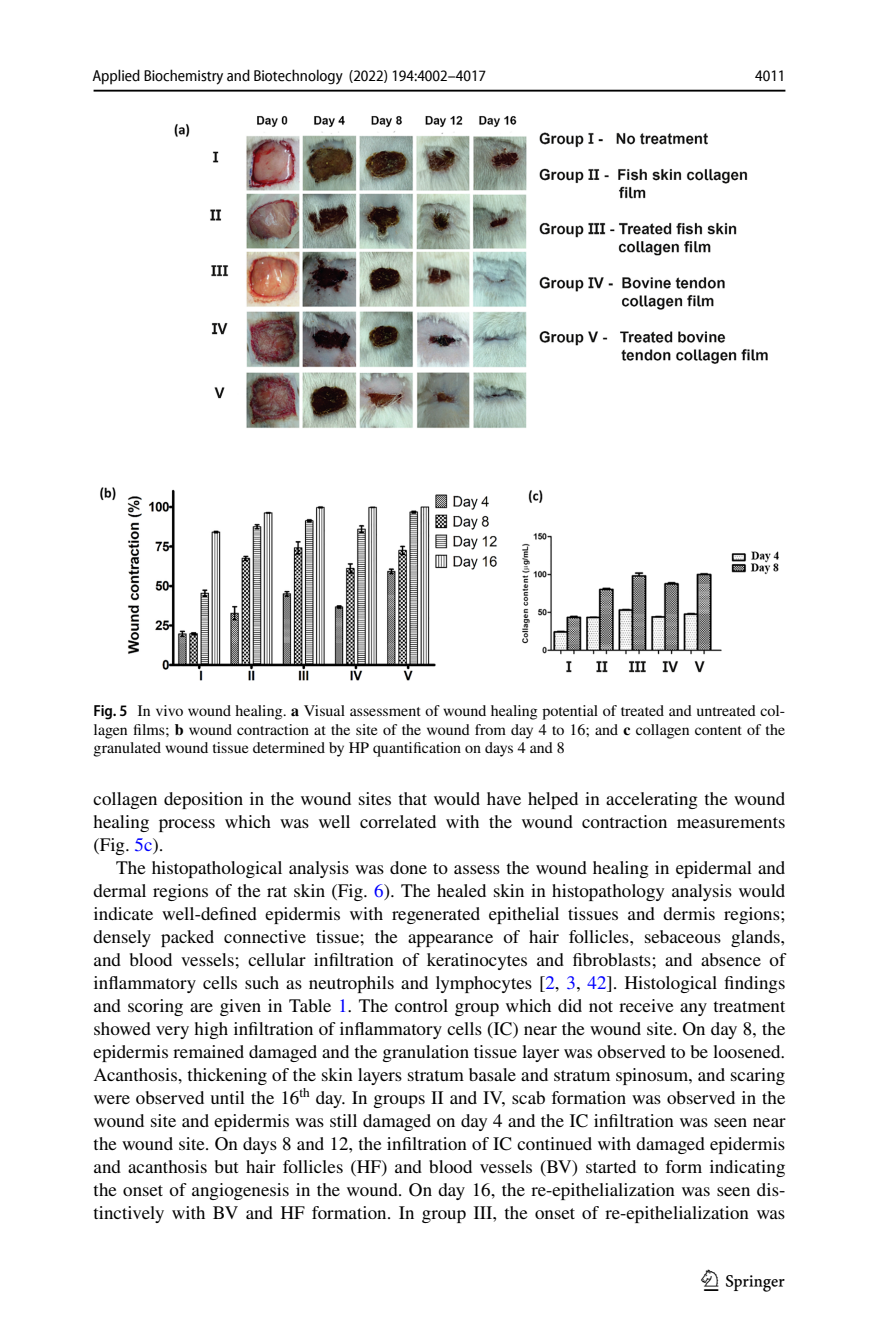
<style>
.page{position:relative;width:879px;height:1333px;background:#fff}
.page>*{position:absolute;margin:0;border:0;box-sizing:border-box;transform-origin:0 0}
.t1{font:30px "Springnew Regular 3";color:#000}
.t2{font:19px/23px "STIX";color:#000;text-align:justify}
.t3{font:16px/18.4px "STIX";color:#000;text-align:justify}
.t4{font:semi-condensed 16px "Myriad Pro Unic";color:#000}
.s1{font-family:"Myriad Pro";font-weight:600;font-stretch:semi-condensed}
.s2{font-weight:700}
.s3{color:#00f}
</style>
<div class="page">
<hr style="left:94px;top:90px;width:691px;height:2px;background:#000">
<img style="left:100px;top:116px;width:679px;height:565px">
<p class="t4" style="left:92px;top:69px;width:395px">Applied Biochemistry and Biotechnology (2022) 194:4002–4017</p>
<p class="t4" style="left:755px;top:69px;width:32px">4011</p>
<p class="t3" style="left:94px;top:702px;width:693px"><span class="s1">Fig. 5</span> In vivo wound healing. <span class="s2">a</span> Visual assessment of wound healing potential of treated and untreated col&shy;lagen films; <span class="s2">b</span> wound contraction at the site of the wound from day 4 to 16; and <span class="s2">c</span> collagen content of the granulated wound tissue determined by HP quantification on days 4 and 8</p>
<p class="t2" style="left:94px;top:788px;width:693px">collagen deposition in the wound sites that would have helped in accelerating the wound healing process which was well correlated with the wound contraction measurements (Fig. <span class="s3">5c</span>).</p>
<p class="t2" style="left:94px;top:857px;width:693px;text-indent:23px">The histopathological analysis was done to assess the wound healing in epidermal and dermal regions of the rat skin (Fig. <span class="s3">6</span>). The healed skin in histopathology analysis would indicate well-defined epidermis with regenerated epithelial tissues and dermis regions; densely packed connective tissue; the appearance of hair follicles, sebaceous glands, and blood vessels; cellular infiltration of keratinocytes and fibroblasts; and absence of inflammatory cells such as neutrophils and lymphocytes [<span class="s3">2</span>, <span class="s3">3</span>, <span class="s3">42</span>]. Histological findings and scoring are given in Table <span class="s3">1</span>. The control group which did not receive any treatment showed very high infiltration of inflammatory cells (IC) near the wound site. On day 8, the epidermis remained damaged and the granulation tissue layer was observed to be loosened.<br>Acanthosis, thickening of the skin layers stratum basale and stratum spinosum, and scaring were observed until the 16<sup>th</sup> day. In groups II and IV, scab formation was observed in the wound site and epidermis was still damaged on day 4 and the IC infiltration was seen near the wound site. On days 8 and 12, the infiltration of IC continued with damaged epidermis and acanthosis but hair follicles (HF) and blood vessels (BV) started to form indicating the onset of angiogenesis in the wound. On day 16, the re-epithelialization was seen dis&shy;tinctively with BV and HF formation. In group III, the onset of re-epithelialization was</p>
<h1 class="t1" style="left:704px;top:1269px;width:83px">1 3</h1>
</div>
